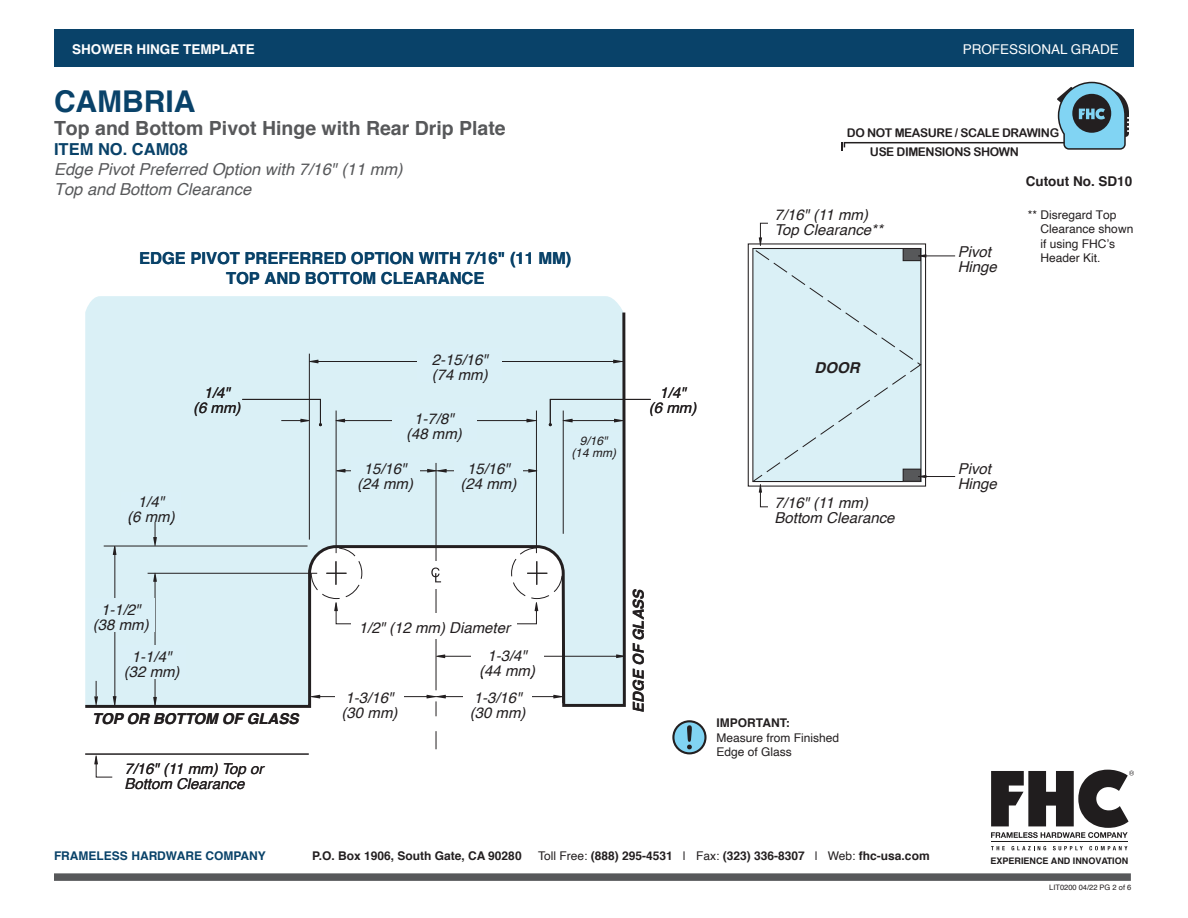
<style>
.page{position:relative;width:1188px;height:918px;background:#fff}
.page>*{position:absolute;margin:0;border:0;box-sizing:border-box;transform-origin:0 0}
.t1{font:700 30px "Helvetica";color:#094269}
.t2{font:700 19.5px "Helvetica";color:#57585a}
.t3{font:700 16.5px/19.8px "Helvetica";color:#094269;text-align:center}
.t4{font:italic 16.5px "Helvetica";color:#57585a}
.t5{font:italic 15px/15px "Helvetica";color:#231f20;text-align:center}
.t6{font:italic 700 15px "Helvetica";color:#231f20}
.t7{font:700 13.5px "Helvetica";color:#fff}
.t8{font:13.5px "Helvetica";color:#fff}
.t9{font:700 13.5px "Helvetica";color:#231f20}
.Bold_Body_Text{font:700 12px "Helvetica";color:#231f20}
.t10{font:12px/14.4px "Helvetica";color:#231f20}
.t11{font:12px/19.8px "Arial Rounded MT Bold";letter-spacing:-.03em;color:#231f20}
.t12{font:700 12px "Helvetica";color:#094269}
.t13{font:italic 12px/12px "Helvetica";color:#231f20;text-align:center}
.t14{font:700 9px "Helvetica";color:#201d1e}
.t15{font:7.5px "Helvetica";color:#231f20}
.s1{font-weight:400}
</style>
<div class="page">
<div style="left:54px;top:873px;width:1077px;height:8px;background:#57585a"></div>
<div style="left:54px;top:29px;width:1080px;height:38px;background:#094269"></div>
<svg style="left:991px;top:846px;width:14px;height:4px"></svg>
<svg style="left:1011px;top:846px;width:35px;height:4px"></svg>
<svg style="left:1053px;top:846px;width:30px;height:4px"></svg>
<svg style="left:1089px;top:846px;width:38px;height:4px"></svg>
<hr style="left:991px;top:842px;width:137px;height:1px;background:#201d1e">
<svg style="left:991px;top:770px;width:143px;height:68px"></svg>
<div style="left:86px;top:296px;width:536px;height:14px;background:#daf0f6"></div>
<svg style="left:85px;top:310px;width:542px;height:398px;background:#d9edf2"></svg>
<hr style="left:337px;top:470px;width:199px;height:1px;background:#231f20">
<hr style="left:336px;top:420px;width:201px;height:1px;background:#231f20">
<hr style="left:309px;top:354px;width:1px;height:186px;background:#231f20">
<hr style="left:336px;top:411px;width:1px;height:142px;background:#231f20">
<hr style="left:536px;top:411px;width:1px;height:142px;background:#231f20">
<hr style="left:563px;top:411px;width:1px;height:123px;background:#231f20">
<hr style="left:114px;top:546px;width:1px;height:159px;background:#231f20">
<hr style="left:309px;top:361px;width:315px;height:1px;background:#231f20">
<hr style="left:311px;top:696px;width:252px;height:1px;background:#231f20">
<hr style="left:148px;top:573px;width:169px;height:1px;background:#231f20">
<hr style="left:104px;top:546px;width:204px;height:1px;background:#231f20">
<hr style="left:438px;top:656px;width:186px;height:1px;background:#231f20">
<hr style="left:155px;top:575px;width:1px;height:130px;background:#231f20">
<hr style="left:562px;top:597px;width:1px;height:106px;background:#231f20">
<hr style="left:624px;top:609px;width:1px;height:94px;background:#231f20">
<hr style="left:436px;top:463px;width:1px;height:104px;background:#231f20">
<hr style="left:436px;top:636px;width:1px;height:54px;background:#231f20">
<svg style="left:310px;top:360px;width:8px;height:3px"></svg>
<svg style="left:613px;top:360px;width:9px;height:3px"></svg>
<svg style="left:336px;top:419px;width:9px;height:3px"></svg>
<svg style="left:526px;top:419px;width:9px;height:3px"></svg>
<svg style="left:337px;top:469px;width:9px;height:4px"></svg>
<svg style="left:427px;top:469px;width:20px;height:4px"></svg>
<svg style="left:528px;top:469px;width:8px;height:4px"></svg>
<svg style="left:113px;top:546px;width:3px;height:9px"></svg>
<svg style="left:113px;top:696px;width:3px;height:9px"></svg>
<svg style="left:153px;top:573px;width:4px;height:9px"></svg>
<svg style="left:153px;top:697px;width:4px;height:9px"></svg>
<svg style="left:153px;top:522px;width:4px;height:24px"></svg>
<svg style="left:311px;top:695px;width:9px;height:3px"></svg>
<svg style="left:427px;top:695px;width:19px;height:54px"></svg>
<svg style="left:553px;top:695px;width:9px;height:3px"></svg>
<svg style="left:436px;top:654px;width:9px;height:4px"></svg>
<svg style="left:616px;top:654px;width:8px;height:4px"></svg>
<svg style="left:326px;top:547px;width:237px;height:78px"></svg>
<hr style="left:85px;top:753px;width:224px;height:2px;background:#231f20">
<svg style="left:94px;top:755px;width:19px;height:23px"></svg>
<svg style="left:94px;top:681px;width:4px;height:24px"></svg>
<hr style="left:918px;top:256px;width:37px;height:1px;background:#231f20">
<hr style="left:918px;top:476px;width:37px;height:1px;background:#231f20">
<svg style="left:752px;top:223px;width:174px;height:284px"></svg>
<div style="left:87px;top:599px;width:68px;height:33px;background:#daf0f7"></div>
<svg style="left:672px;top:720px;width:35px;height:34px"></svg>
<svg style="left:841px;top:81px;width:288px;height:70px"></svg>
<div style="left:417px;top:348px;width:85px;height:33px;background:#daf0f7"></div>
<div style="left:392px;top:408px;width:84px;height:33px;background:#daf0f7"></div>
<div style="left:351px;top:457px;width:68px;height:33px;background:#daf0f7"></div>
<div style="left:454px;top:457px;width:68px;height:33px;background:#daf0f7"></div>
<div style="left:121px;top:492px;width:60px;height:30px;background:#daf0f7"></div>
<div style="left:118px;top:646px;width:68px;height:33px;background:#daf0f7"></div>
<div style="left:471px;top:646px;width:72px;height:30px;background:#fff"></div>
<div style="left:336px;top:686px;width:68px;height:33px;background:#fff"></div>
<div style="left:464px;top:686px;width:68px;height:33px;background:#fff"></div>
<div style="left:352px;top:613px;width:165px;height:26px;background:#fff"></div>
<svg style="left:549px;top:399px;width:102px;height:27px"></svg>
<svg style="left:242px;top:399px;width:80px;height:27px;background:#cadee4"></svg>
<div style="left:566px;top:433px;width:55px;height:25px;background:#daf0f7"></div>
<p class="t7" style="left:72px;top:39px;width:184px">SHOWER HINGE TEMPLATE</p>
<p class="t8" style="left:963px;top:39px;width:158px">PROFESSIONAL GRADE</p>
<p class="t1" style="left:54px;top:77px;width:143px">CAMBRIA</p>
<p class="t2" style="left:54px;top:113px;width:453px">Top and Bottom Pivot Hinge with Rear Drip Plate</p>
<p class="t3" style="left:54px;top:139px;width:135px">ITEM NO. CAM08</p>
<p class="t4" style="left:54px;top:156px;width:350px">Edge Pivot Preferred Option with 7/16" (11 mm)</p>
<p class="t4" style="left:54px;top:176px;width:199px">Top and Bottom Clearance</p>
<p class="t3" style="left:139px;top:249px;width:434px">EDGE PIVOT PREFERRED OPTION WITH 7/16" (11 MM)<br>TOP AND BOTTOM CLEARANCE</p>
<p class="t11" style="left:870px;top:122px;width:191px;text-indent:-23px">DO NOT MEASURE / SCALE DRAWING<br>USE DIMENSIONS SHOWN</p>
<p class="t5" style="left:775px;top:207px;width:110px;text-align:left">7/16" (11 mm)<br>Top Clearance**</p>
<p class="t5" style="left:958px;top:245px;width:41px;text-align:left">Pivot<br>Hinge</p>
<p class="t9" style="left:1026px;top:170px;width:108px">Cutout No. SD10</p>
<p class="t10" style="left:1041px;top:208px;width:94px;text-indent:-13px">** Disregard Top<br>Clearance shown if using FHC’s<br>Header Kit.</p>
<p class="t5" style="left:127px;top:494px;width:49px">1/4"<br>(6 mm)</p>
<p class="t5" style="left:432px;top:352px;width:58px;text-align:left">2-15/16" (74 mm)</p>
<p class="t5" style="left:193px;top:386px;width:49px">1/4"<br>(6 mm)</p>
<p class="t5" style="left:649px;top:386px;width:49px">1/4"<br>(6 mm)</p>
<p class="t13" style="left:571px;top:435px;width:46px">9/16" (14 mm)</p>
<p class="t5" style="left:406px;top:412px;width:57px">1-7/8" (48 mm)</p>
<p class="t5" style="left:357px;top:461px;width:57px">15/16" (24 mm)</p>
<p class="t5" style="left:461px;top:461px;width:57px">15/16" (24 mm)</p>
<p class="t6" style="left:815px;top:355px;width:46px">DOOR</p>
<p class="t5" style="left:775px;top:495px;width:122px;text-align:left">7/16" (11 mm)<br>Bottom Clearance</p>
<p class="t5" style="left:93px;top:603px;width:57px">1-1/2" (38 mm)</p>
<p class="t5" style="left:359px;top:621px;width:153px">1/2" (12 mm) Diameter</p>
<p class="t5" style="left:124px;top:650px;width:57px">1-1/4" (32 mm)</p>
<p class="t5" style="left:479px;top:648px;width:57px">1-3/4" (44 mm)</p>
<p class="t5" style="left:342px;top:690px;width:57px;text-align:left">1-3/16" (30 mm)</p>
<p class="t5" style="left:470px;top:690px;width:57px;text-align:left">1-3/16" (30 mm)</p>
<p class="t6" style="left:92px;top:706px;width:208px">TOP OR BOTTOM OF GLASS</p>
<p class="t5" style="left:124px;top:762px;width:141px;text-align:left">7/16" (11 mm) Top or<br>Bottom Clearance</p>
<p class="t6" style="left:626px;top:713px;width:126px;rotate:-90deg">EDGE OF GLASS</p>
<p class="Bold_Body_Text" style="left:717px;top:714px;width:75px">IMPORTANT:</p>
<p class="t10" style="left:717px;top:731px;width:124px">Measure from Finished<br>Edge of Glass</p>
<p class="t5" style="left:958px;top:462px;width:41px;text-align:left">Pivot<br>Hinge</p>
<p class="t12" style="left:54px;top:846px;width:213px">FRAMELESS HARDWARE COMPANY</p>
<p class="Bold_Body_Text" style="left:312px;top:846px;width:211px">P.O. Box 1906, South Gate, CA 90280</p>
<p class="Bold_Body_Text" style="left:538px;top:846px;width:393px"><span class="s1">Toll Free:</span> (888) 295-4531 <span class="s1">| Fax:</span> (323) 336-8307 <span class="s1">| Web:</span> fhc-usa.com</p>
<p class="t14" style="left:990px;top:853px;width:139px">EXPERIENCE AND INNOVATION</p>
<p class="t15" style="left:1049px;top:881px;width:84px">LIT0200 04/22 PG 2 of 6</p>
</div>
